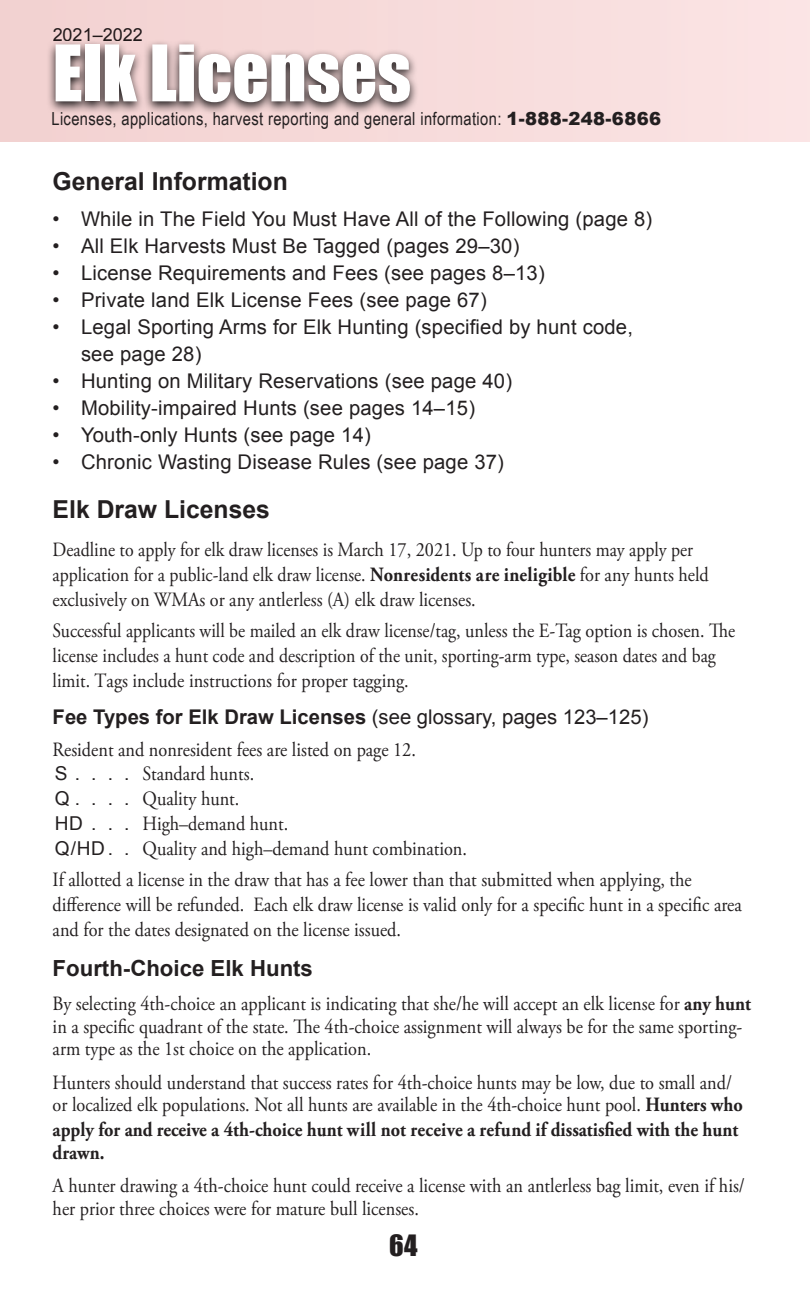
<style>
.page{position:relative;width:810px;height:1296px;background:#fff}
.page>*{position:absolute;margin:0;border:0;box-sizing:border-box;transform-origin:0 0}
.t1{font:72px "Impact";color:#fff}
.t2{font:27px "Impact";color:#231f20}
.Head{font:700 24.75px "Arial";color:#231f20}
.Subhead{font:700 22.28px "Arial";color:#231f20}
.Text_9_10_pt{font:20.25px/22.5px "Adobe Garamond Pro";color:#231f20;scale:.9 1}
.Text_9pt{font:20.25px/24.8px "Adobe Garamond Pro";color:#231f20;scale:.88 1}
.Subhead_Indented{font:20.25px/27px "Arial";letter-spacing:.01em;color:#231f20}
.Text_9pt-2{font:20.25px/24.8px "Adobe Garamond Pro";color:#231f20;scale:.9 1}
.Text_9pt_Indented{font:20.25px "Adobe Garamond Pro";color:#231f20;scale:.9 1}
.Text_9_10_pt-2{font:700 20.25px/22.5px "Adobe Garamond Pro";color:#231f20;scale:.9 1}
.Subhead-2{font:700 20.25px "Arial";color:#231f20}
.Text_9pt_Indented-2{font:19.12px "Arial";color:#231f20}
.Subhead-3{font:18px "Arial Narrow";letter-spacing:.02em;color:#231f20}
.t3{font:18px "Arial";color:#231f20}
.s1{font-family:"Arial";font-weight:900}
.s2{font-weight:700}
.s3{font-weight:400}
.s4{font-family:"Arial";font-size:19.12px}
</style>
<div class="page">
<div style="left:0;top:0;width:810px;height:142px;background:#f8dddc"></div>
<svg style="left:46px;top:40px;width:371px;height:75px"></svg>
<hr style="left:809px;top:0;width:1px;height:142px;background:#fbe5e5">
<p class="t3" style="left:53px;top:22px;width:92px">2021–2022</p>
<p class="t1" style="left:53px;top:17px;width:360px">Elk Licenses</p>
<p class="Subhead-3" style="left:51px;top:106px;width:611px">Licenses, applications, harvest reporting and general information: <span class="s1">1-888-248-6866</span></p>
<p class="Head" style="left:53px;top:165px;width:237px">General Information</p>
<p class="Subhead_Indented" style="left:53px;top:205px;width:601px">• While in The Field You Must Have All of the Following (page 8)</p>
<p class="Subhead_Indented" style="left:53px;top:232px;width:468px">• All Elk Harvests Must Be Tagged (pages 29–30)</p>
<p class="Subhead_Indented" style="left:53px;top:259px;width:494px">• License Requirements and Fees (see pages 8–13)</p>
<p class="Subhead_Indented" style="left:53px;top:286px;width:436px">• Private land Elk License Fees (see page 67)</p>
<p class="Subhead_Indented" style="left:81px;top:313px;width:554px;text-indent:-28px">• Legal Sporting Arms for Elk Hunting (specified by hunt code, see page 28)</p>
<p class="Subhead_Indented" style="left:53px;top:367px;width:461px">• Hunting on Military Reservations (see page 40)</p>
<p class="Subhead_Indented" style="left:53px;top:394px;width:424px">• Mobility-impaired Hunts (see pages 14–15)</p>
<p class="Subhead_Indented" style="left:53px;top:421px;width:320px">• Youth-only Hunts (see page 14)</p>
<p class="Subhead_Indented" style="left:53px;top:448px;width:453px">• Chronic Wasting Disease Rules (see page 37)</p>
<p class="Head" style="left:53px;top:493px;width:219px">Elk Draw Licenses</p>
<p class="Text_9pt" style="left:53px;top:538px;width:747px">Deadline to apply for elk draw licenses is March 17, 2021. Up to four hunters may apply per application for a public-land elk draw license. <span class="s2">Nonresidents are ineligible</span> for any hunts held exclusively on WMAs or any antlerless (A) elk draw licenses.</p>
<p class="Text_9pt" style="left:53px;top:619px;width:777px">Successful applicants will be mailed an elk draw license/tag, unless the E-Tag option is chosen. The license includes a hunt code and description of the unit, sporting-arm type, season dates and bag limit. Tags include instructions for proper tagging.</p>
<p class="Subhead-2" style="left:53px;top:703px;width:597px">Fee Types for Elk Draw Licenses <span class="s3">(see glossary, pages 123–125)</span></p>
<p class="Text_9pt-2" style="left:53px;top:738px;width:405px">Resident and nonresident fees are listed on page 12.</p>
<p class="Text_9pt_Indented-2" style="left:55px;top:761px;width:14px">S</p>
<p class="Text_9pt_Indented" style="left:143px;top:762px;width:125px">Standard hunts.</p>
<p class="Text_9pt_Indented" style="left:55px;top:787px;width:207px"><span class="s4">Q . . . .</span> Quality hunt.</p>
<p class="Text_9pt_Indented-2" style="left:55px;top:811px;width:30px">HD</p>
<p class="Text_9pt_Indented" style="left:143px;top:811px;width:163px">High–demand hunt.</p>
<p class="Text_9pt_Indented" style="left:55px;top:836px;width:459px"><span class="s4">Q/HD . .</span> Quality and high–demand hunt combination.</p>
<p class="Text_9pt-2" style="left:53px;top:868px;width:767px">If allotted a license in the draw that has a fee lower than that submitted when applying, the difference will be refunded. Each elk draw license is valid only for a specific hunt in a specific area and for the dates designated on the license issued.</p>
<p class="Subhead" style="left:53px;top:954px;width:262px">Fourth-Choice Elk Hunts</p>
<p class="Text_9_10_pt" style="left:53px;top:993px;width:778px">By selecting 4th-choice an applicant is indicating that she/he will accept an elk license for <span class="s2">any hunt </span>in a specific quadrant of the state. The 4th-choice assignment will always be for the same sporting&shy;arm type as the 1st choice on the application.</p>
<p class="Text_9_10_pt" style="left:53px;top:1072px;width:768px">Hunters should understand that success rates for 4th-choice hunts may be low, due to small and/ or localized elk populations. Not all hunts are available in the 4th-choice hunt pool. <span class="s2">Hunters who</span></p>
<p class="Text_9_10_pt-2" style="left:53px;top:1119px;width:763px">apply for and receive a 4th-choice hunt will not receive a refund if dissatisfied with the hunt drawn.</p>
<p class="Text_9_10_pt" style="left:53px;top:1175px;width:771px">A hunter drawing a 4th-choice hunt could receive a license with an antlerless bag limit, even if his/ her prior three choices were for mature bull licenses.</p>
<h2 class="t2" style="left:389px;top:1224px;width:30px">64</h2>
</div>
